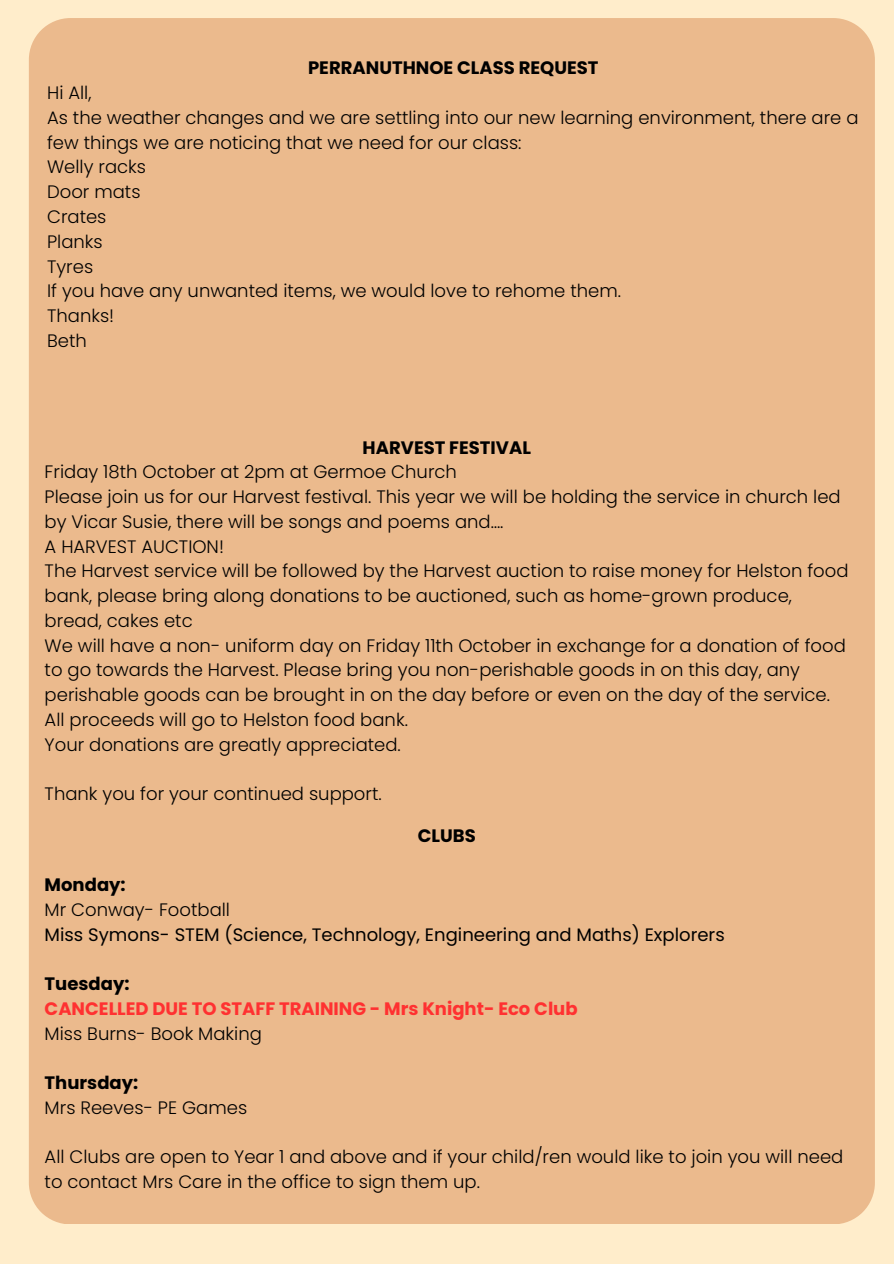
<style>
.page{position:relative;width:894px;height:1264px;background:#fff}
.page>*{position:absolute;margin:0;border:0;box-sizing:border-box;transform-origin:0 0}
.t1{font:300 18px/24.8px "Poppins";color:#000}
.t2{font:700 18px "Poppins";color:#000}
.t3{font:18px "Poppins";color:#000}
.t4{font:700 18px "Poppins";color:#ff3131}
</style>
<div class="page">
<div style="left:0;top:0;width:893px;height:1263px;background:#ffedcb"></div>
<div style="left:29px;top:18px;width:845px;height:1205px;background:#ebba8d"></div>
<p class="t2" style="left:308px;top:55px;width:292px">PERRANUTHNOE CLASS REQUEST</p>
<h1 class="t1" style="left:47px;top:80px;width:46px">Hi All,</h1>
<p class="t1" style="left:47px;top:105px;width:812px">As the weather changes and we are settling into our new learning environment, there are a few things we are noticing that we need for our class:</p>
<p class="t1" style="left:47px;top:155px;width:100px">Welly racks</p>
<p class="t1" style="left:47px;top:179px;width:95px">Door mats</p>
<p class="t1" style="left:47px;top:204px;width:61px">Crates</p>
<p class="t1" style="left:47px;top:229px;width:57px">Planks</p>
<p class="t1" style="left:47px;top:254px;width:48px">Tyres</p>
<p class="t1" style="left:47px;top:278px;width:575px">If you have any unwanted items, we would love to rehome them.</p>
<p class="t1" style="left:47px;top:303px;width:69px">Thanks!</p>
<p class="t1" style="left:47px;top:328px;width:41px">Beth</p>
<p class="t2" style="left:362px;top:434px;width:170px">HARVEST FESTIVAL</p>
<p class="t1" style="left:45px;top:459px;width:805px">Friday 18th October at 2pm at Germoe Church<br>Please join us for our Harvest festival. This year we will be holding the service in church led by Vicar Susie, there will be songs and poems and….<br>A HARVEST AUCTION!<br>The Harvest service will be followed by the Harvest auction to raise money for Helston food bank, please bring along donations to be auctioned, such as home-grown produce, bread, cakes etc<br>We will have a non- uniform day on Friday 11th October in exchange for a donation of food to go towards the Harvest. Please bring you non-perishable goods in on this day, any perishable goods can be brought in on the day before or even on the day of the service.<br>All proceeds will go to Helston food bank.<br>Your donations are greatly appreciated.</p>
<p class="t1" style="left:45px;top:781px;width:338px">Thank you for your continued support.</p>
<p class="t2" style="left:417px;top:822px;width:59px">CLUBS</p>
<p class="t2" style="left:45px;top:872px;width:83px">Monday:</p>
<p class="t1" style="left:45px;top:897px;width:187px">Mr Conway- Football</p>
<p class="t3" style="left:45px;top:921px;width:681px">Miss Symons- STEM (Science, Technology, Engineering and Maths) Explorers</p>
<p class="t2" style="left:45px;top:971px;width:86px">Tuesday:</p>
<p class="t4" style="left:45px;top:995px;width:534px">CANCELLED DUE TO STAFF TRAINING - Mrs Knight- Eco Club</p>
<p class="t1" style="left:45px;top:1020px;width:219px">Miss Burns- Book Making</p>
<p class="t2" style="left:45px;top:1070px;width:95px">Thursday:</p>
<p class="t1" style="left:45px;top:1095px;width:204px">Mrs Reeves- PE Games</p>
<p class="t1" style="left:45px;top:1144px;width:800px">All Clubs are open to Year 1 and above and if your child/ren would like to join you will need to contact Mrs Care in the office to sign them up.</p>
</div>
